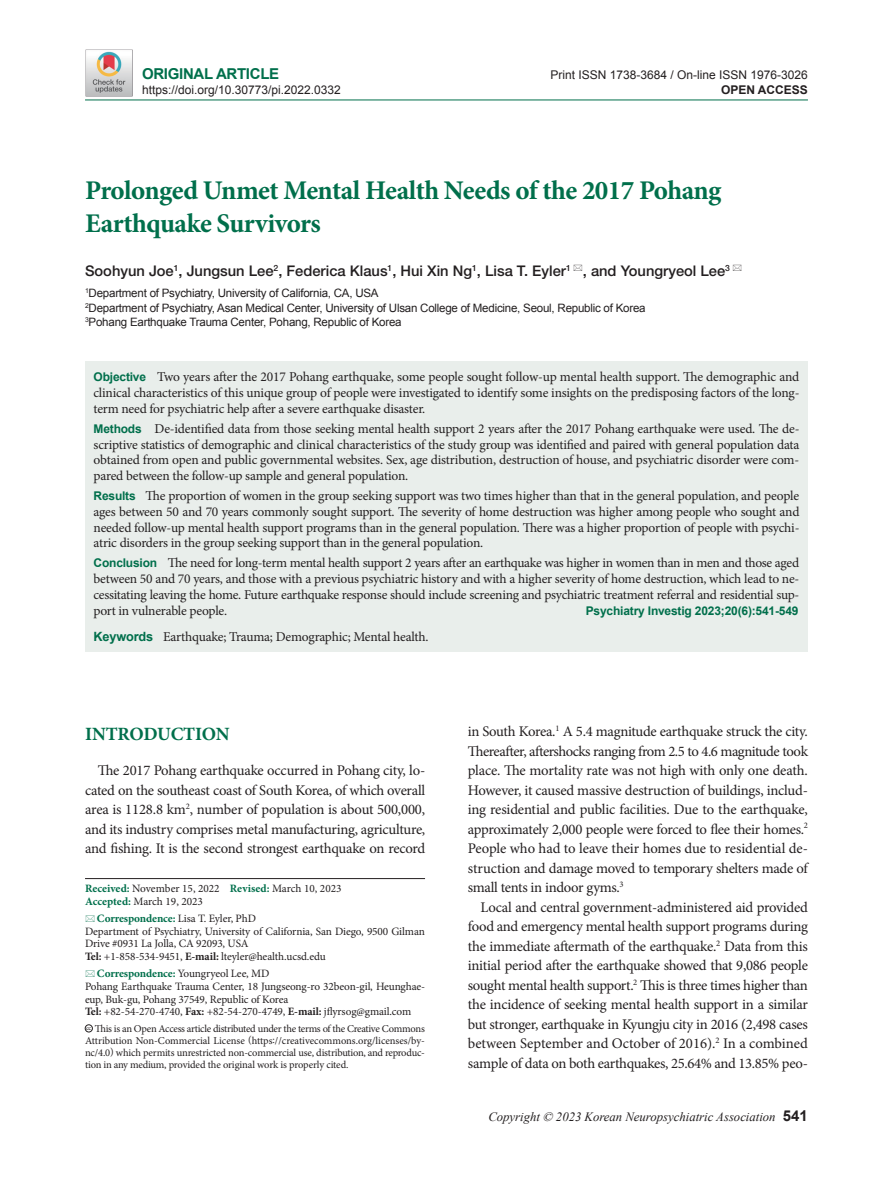
<style>
.page{position:relative;width:893px;height:1191px;background:#fff}
.page>*{position:absolute;margin:0;border:0;box-sizing:border-box;transform-origin:0 0}
.t1{font:700 27px/33px "Minion Pro";letter-spacing:-.02em;color:#006f4b}
.t2{font:700 18.75px "Minion Pro";letter-spacing:-.01em;color:#006f4b}
.t3{font:700 15px "Arial";letter-spacing:-.02em;color:#006f4b}
.t4{font:14.7px/19.5px "Minion Pro";letter-spacing:-.02em;color:#231f20;text-align:justify}
.t5{font:500 14.7px "Helvetica Neue LT Std";color:#231f20}
.t6{font:13.5px/15.8px "Minion Pro";letter-spacing:-.015em;color:#231f20;text-align:justify}
.t7{font:italic 12.75px "Times New Roman";color:#231f20}
.t8{font:12px "Arial";color:#231f20}
.t9{font:700 12px "Arial";letter-spacing:-.015em;color:#006f4b}
.t10{font:700 12px "Arial";color:#231f20}
.t11{font:11.55px/14.2px "Arial";letter-spacing:-.02em;color:#231f20}
.t12{font:11.25px/12.8px "Minion Pro";letter-spacing:-.01em;color:#231f20}
.t13{font:10.5px/12px "Minion Pro";letter-spacing:-.015em;color:#231f20;text-align:justify}
.s1{font-family:"Arial";font-weight:700;font-size:12px;color:#006f4b}
.s2{font-family:"Arial";font-weight:700;font-size:12.75px;color:#006f4b}
.s3{font-weight:700;color:#006f4b}
.s4{font-weight:700}
.s5{font-family:"Arial";font-weight:700;font-style:normal;font-size:15px}
</style>
<div class="page">
<hr style="left:85px;top:100px;width:723px;height:1px;background:#006f4b">
<div style="left:85px;top:362px;width:723px;height:290px;background:#e9eeeb"></div>
<hr style="left:85px;top:878px;width:340px;height:1px;background:#231f20">
<div style="left:85px;top:1024px;width:8px;height:8px;border:1px solid #231f20;border-radius:50%"></div>
<img style="left:85px;top:49px;width:48px;height:48px">
<p class="t3" style="left:142px;top:64px;width:139px">ORIGINAL ARTICLE</p>
<p class="t8" style="left:142px;top:82px;width:200px">https://doi.org/10.30773/pi.2022.0332</p>
<p class="t8" style="left:550px;top:67px;width:259px">Print ISSN 1738-3684 / On-line ISSN 1976-3026</p>
<p class="t10" style="left:721px;top:82px;width:88px">OPEN ACCESS</p>
<h1 class="t1" style="left:85px;top:173px;width:638px">Prolonged Unmet Mental Health Needs of the 2017 Pohang<br>Earthquake Survivors</h1>
<p class="t5" style="left:85px;top:262px;width:646px">Soohyun Joe<sup>1</sup>, Jungsun Lee<sup>2</sup>, Federica Klaus<sup>1</sup>, Hui Xin Ng<sup>1</sup>, Lisa T. Eyler<sup>1</sup> , and Youngryeol Lee<sup>3</sup></p>
<p class="t11" style="left:85px;top:286px;width:562px"><sup>1</sup>Department of Psychiatry, University of California, CA, USA<br><sup>2</sup>Department of Psychiatry, Asan Medical Center, University of Ulsan College of Medicine, Seoul, Republic of Korea<br><sup>3</sup>Pohang Earthquake Trauma Center, Pohang, Republic of Korea</p>
<p class="t6" style="left:94px;top:369px;width:707px"><span class="s1">Objective</span> Two years after the 2017 Pohang earthquake, some people sought follow-up mental health support. The demographic and clinical characteristics of this unique group of people were investigated to identify some insights on the predisposing factors of the long&shy;term need for psychiatric help after a severe earthquake disaster.</p>
<p class="t6" style="left:94px;top:421px;width:707px"><span class="s1">Methods</span> De-identified data from those seeking mental health support 2 years after the 2017 Pohang earthquake were used. The de&shy;scriptive statistics of demographic and clinical characteristics of the study group was identified and paired with general population data obtained from open and public governmental websites. Sex, age distribution, destruction of house, and psychiatric disorder were com&shy;pared between the follow-up sample and general population.</p>
<p class="t6" style="left:94px;top:488px;width:707px"><span class="s1">Results</span> The proportion of women in the group seeking support was two times higher than that in the general population, and people ages between 50 and 70 years commonly sought support. The severity of home destruction was higher among people who sought and needed follow-up mental health support programs than in the general population. There was a higher proportion of people with psychi&shy;atric disorders in the group seeking support than in the general population.</p>
<p class="t6" style="left:94px;top:555px;width:707px"><span class="s1">Conclusion</span> The need for long-term mental health support 2 years after an earthquake was higher in women than in men and those aged between 50 and 70 years, and those with a previous psychiatric history and with a higher severity of home destruction, which lead to ne&shy;cessitating leaving the home. Future earthquake response should include screening and psychiatric treatment referral and residential sup&shy;port in vulnerable people.</p>
<p class="t9" style="left:586px;top:602px;width:214px">Psychiatry Investig 2023;20(6):541-549</p>
<p class="t6" style="left:94px;top:629px;width:337px"><span class="s2">Keywords</span> Earthquake; Trauma; Demographic; Mental health.</p>
<h2 class="t2" style="left:85px;top:720px;width:146px">INTRODUCTION</h2>
<p class="t4" style="left:85px;top:761px;width:342px;text-indent:13px">The 2017 Pohang earthquake occurred in Pohang city, lo&shy;cated on the southeast coast of South Korea, of which overall area is 1128.8 km<sup>2</sup>, number of population is about 500,000, and its industry comprises metal manufacturing, agriculture, and fishing. It is the second strongest earthquake on record</p>
<p class="t12" style="left:85px;top:882px;width:258px"><span class="s3">Received:</span> November 15, 2022 <span class="s3">Revised:</span> March 10, 2023<br><span class="s3">Accepted:</span> March 19, 2023</p>
<p class="t12" style="left:85px;top:912px;width:341px;text-indent:12px"><span class="s3">Correspondence:</span> Lisa T. Eyler, PhD<br>Department of Psychiatry, University of California, San Diego, 9500 Gilman Drive #0931 La Jolla, CA 92093, USA<br><span class="s4">Tel:</span> +1-858-534-9451, <span class="s4">E-mail:</span> lteyler@health.ucsd.edu</p>
<p class="t12" style="left:85px;top:967px;width:342px;text-indent:12px"><span class="s3">Correspondence:</span> Youngryeol Lee, MD<br>Pohang Earthquake Trauma Center, 18 Jungseong-ro 32beon-gil, Heunghae&shy;eup, Buk-gu, Pohang 37549, Republic of Korea<br><span class="s4">Tel:</span> +82-54-270-4740, <span class="s4">Fax:</span> +82-54-270-4749, <span class="s4">E-mail:</span> jflyrsog@gmail.com</p>
<p class="t13" style="left:85px;top:1022px;width:342px"><sup>cc</sup> This is an Open Access article distributed under the terms of the Creative Commons Attribution Non-Commercial License (https://creativecommons.org/licenses/by&shy;nc/4.0) which permits unrestricted non-commercial use, distribution, and reproduc&shy;tion in any medium, provided the original work is properly cited.</p>
<p class="t4" style="left:468px;top:722px;width:342px">in South Korea.<sup>1</sup> A 5.4 magnitude earthquake struck the city.<br>Thereafter, aftershocks ranging from 2.5 to 4.6 magnitude took place. The mortality rate was not high with only one death.<br>However, it caused massive destruction of buildings, includ&shy;ing residential and public facilities. Due to the earthquake, approximately 2,000 people were forced to flee their homes.<sup>2<br></sup>People who had to leave their homes due to residential de&shy;struction and damage moved to temporary shelters made of small tents in indoor gyms.<sup>3</sup></p>
<p class="t4" style="left:468px;top:897px;width:342px;text-indent:13px">Local and central government-administered aid provided food and emergency mental health support programs during the immediate aftermath of the earthquake.<sup>2</sup> Data from this initial period after the earthquake showed that 9,086 people sought mental health support.<sup>2</sup> This is three times higher than the incidence of seeking mental health support in a similar but stronger, earthquake in Kyungju city in 2016 (2,498 cases between September and October of 2016).<sup>2</sup> In a combined sample of data on both earthquakes, 25.64% and 13.85% peo-</p>
<p class="t7" style="left:488px;top:1107px;width:321px">Copyright © 2023 Korean Neuropsychiatric Association <span class="s5">541</span></p>
</div>
